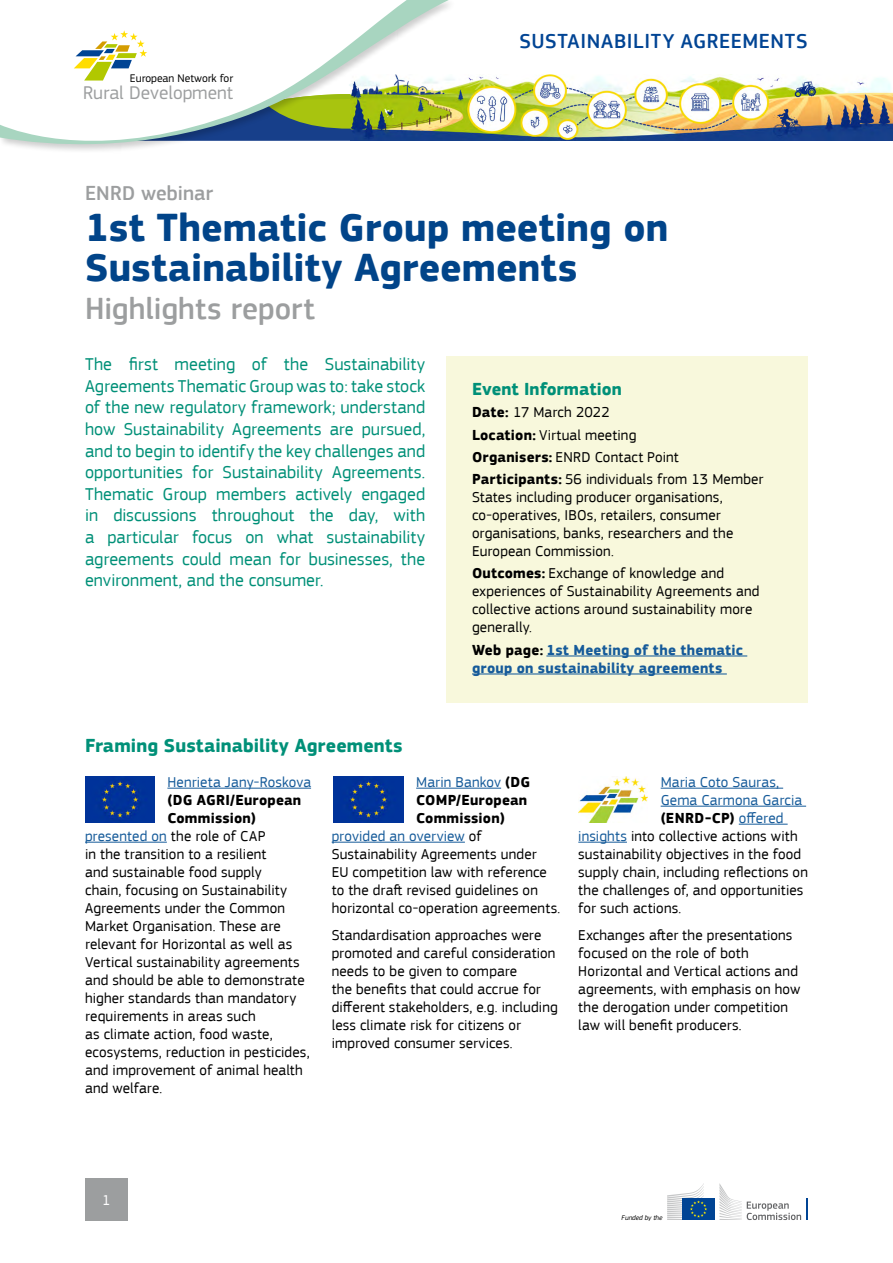
<style>
.page{position:relative;width:893px;height:1263px;background:#fff}
.page>*{position:absolute;margin:0;border:0;box-sizing:border-box;transform-origin:0 0}
.t1{font:700 40.5px/40.5px "EC Square Sans Pro";color:#014489}
.t2{font:500 31.5px "EC Square Sans Pro";color:#9c9e9f}
.t3{font:500 21px "EC Square Sans Pro";letter-spacing:.03em;color:#004494}
.t4{font:500 21px "EC Square Sans Pro";color:#9c9e9f}
.t5{font:700 19.5px "EC Square Sans Pro";letter-spacing:.005em;color:#009078}
.t6{font:19.2px "EC Square Sans Pro";color:#9c9e9f}
.t7{font:18px/21.6px "EC Square Sans Pro";color:#009078;text-align:justify}
.t8{font:700 18px "EC Square Sans Pro";color:#009078}
.t9{font:15px/18px "EC Square Sans Pro";letter-spacing:.01em;color:#000}
.t10{font:15px "EC Square Sans Pro";letter-spacing:.01em;color:#165b9a}
.t11{font:700 15px "EC Square Sans Pro";letter-spacing:.015em;color:#000}
.t12{font:700 15px/18px "EC Square Sans Pro";letter-spacing:.015em;color:#165b9a}
.t13{font:15px "EC Square Sans Pro";color:#fff}
.t14{font:11.55px "EC Square Sans Pro";color:#000}
.t15{font:italic 7.05px "EC Square Sans Pro";color:#000}
.s1{font-weight:700}
.s2{color:#000}
.s3{color:#165b9a}
.s4{font-weight:700;color:#000}
.s5{font-weight:400;color:#165b9a}
</style>
<div class="page">
<img style="left:458px;top:74px;width:435px;height:67px">
<hr style="left:167px;top:788px;width:144px;height:1px;background:#165b9a">
<hr style="left:85px;top:842px;width:82px;height:1px;background:#165b9a">
<hr style="left:416px;top:788px;width:85px;height:1px;background:#165b9a">
<hr style="left:332px;top:842px;width:133px;height:1px;background:#165b9a">
<hr style="left:661px;top:788px;width:122px;height:1px;background:#165b9a">
<hr style="left:661px;top:806px;width:145px;height:1px;background:#165b9a">
<hr style="left:739px;top:824px;width:49px;height:1px;background:#165b9a">
<hr style="left:578px;top:842px;width:49px;height:1px;background:#165b9a">
<div style="left:446px;top:356px;width:361px;height:346px;background:#f8f8dc"></div>
<hr style="left:546px;top:655px;width:201px;height:1px;background:#165b9a">
<hr style="left:472px;top:673px;width:255px;height:1px;background:#165b9a">
<img style="left:578px;top:776px;width:70px;height:46px">
<img style="left:334px;top:776px;width:69px;height:46px">
<img style="left:85px;top:776px;width:70px;height:46px">
<hr style="left:806px;top:1198px;width:2px;height:22px;background:#004494">
<svg style="left:719px;top:1183px;width:82px;height:37px"></svg>
<div style="left:682px;top:1198px;width:33px;height:22px;background:#004494"></div>
<svg style="left:667px;top:1183px;width:40px;height:37px"></svg>
<div style="left:0;top:0;width:458px;height:154px;background:#000;opacity:.2"></div>
<img style="left:407px;top:0;width:42px;height:146px">
<svg style="left:0;top:0;width:407px;height:154px"></svg>
<svg style="left:47px;top:30px;width:379px;height:111px"></svg>
<div style="left:85px;top:1178px;width:43px;height:42px;background:#9c9e9f"></div>
<p class="t14" style="left:130px;top:72px;width:105px">European Network for</p>
<p class="t6" style="left:83px;top:82px;width:151px">Rural Development</p>
<h3 class="t3" style="left:520px;top:28px;width:290px">SUSTAINABILITY AGREEMENTS</h3>
<h3 class="t4" style="left:85px;top:181px;width:130px">ENRD webinar</h3>
<h1 class="t1" style="left:85px;top:209px;width:585px">1st Thematic Group meeting on<br>Sustainability Agreements</h1>
<h2 class="t2" style="left:85px;top:290px;width:231px">Highlights report</h2>
<p class="t7" style="left:85px;top:353px;width:342px">The first meeting of the Sustainability Agreements Thematic Group was to: take stock of the new regulatory framework; understand how Sustainability Agreements are pursued, and to begin to identify the key challenges and opportunities for Sustainability Agreements.<br>Thematic Group members actively engaged in discussions throughout the day, with a particular focus on what sustainability agreements could mean for businesses, the environment, and the consumer.</p>
<p class="t8" style="left:472px;top:378px;width:151px">Event Information</p>
<p class="t9" style="left:472px;top:401px;width:293px;line-height:22.2px"><span class="s1">Date:</span> 17 March 2022<br><span class="s1">Location:</span> Virtual meeting<br><span class="s1">Organisers:</span> ENRD Contact Point<br><span class="s1">Participants:</span> 56 individuals from 13 Member</p>
<p class="t9" style="left:472px;top:488px;width:263px">States including producer organisations, co-operatives, IBOs, retailers, consumer organisations, banks, researchers and the European Commission.</p>
<p class="t9" style="left:472px;top:565px;width:289px"><span class="s1">Outcomes:</span> Exchange of knowledge and experiences of Sustainability Agreements and collective actions around sustainability more generally.</p>
<p class="t12" style="left:472px;top:641px;width:272px"><span class="s2">Web page:</span> 1st Meeting of the thematic group on sustainability agreements</p>
<h3 class="t5" style="left:85px;top:734px;width:319px">Framing Sustainability Agreements</h3>
<p class="t10" style="left:167px;top:773px;width:145px">Henrieta Jany-Roskova</p>
<p class="t11" style="left:167px;top:791px;width:135px">(DG AGRI/European</p>
<p class="t11" style="left:167px;top:809px;width:90px">Commission)</p>
<p class="t9" style="left:85px;top:827px;width:182px"><span class="s3">presented on</span> the role of CAP</p>
<p class="t9" style="left:85px;top:845px;width:183px">in the transition to a resilient</p>
<p class="t9" style="left:85px;top:863px;width:178px">and sustainable food supply</p>
<p class="t9" style="left:85px;top:881px;width:204px">chain, focusing on Sustainability</p>
<p class="t9" style="left:85px;top:899px;width:202px">Agreements under the Common</p>
<p class="t9" style="left:85px;top:917px;width:197px">Market Organisation. These are</p>
<p class="t9" style="left:85px;top:935px;width:209px">relevant for Horizontal as well as</p>
<p class="t9" style="left:85px;top:953px;width:216px">Vertical sustainability agreements</p>
<p class="t9" style="left:85px;top:971px;width:221px">and should be able to demonstrate</p>
<p class="t9" style="left:85px;top:989px;width:213px">higher standards than mandatory</p>
<p class="t9" style="left:85px;top:1007px;width:172px">requirements in areas such</p>
<p class="t9" style="left:85px;top:1025px;width:189px">as climate action, food waste,</p>
<p class="t9" style="left:85px;top:1043px;width:226px">ecosystems, reduction in pesticides,</p>
<p class="t9" style="left:85px;top:1061px;width:219px">and improvement of animal health</p>
<p class="t9" style="left:85px;top:1079px;width:79px">and welfare.</p>
<p class="t10" style="left:416px;top:773px;width:115px">Marin Bankov <span class="s4">(DG</span></p>
<p class="t11" style="left:416px;top:791px;width:113px">COMP/European</p>
<p class="t11" style="left:416px;top:809px;width:90px">Commission)</p>
<p class="t10" style="left:332px;top:827px;width:152px">provided an overview <span class="s2">of</span></p>
<p class="t9" style="left:332px;top:845px;width:206px">Sustainability Agreements under</p>
<p class="t9" style="left:332px;top:863px;width:217px">EU competition law with reference</p>
<p class="t9" style="left:332px;top:881px;width:208px">to the draft revised guidelines on</p>
<p class="t9" style="left:332px;top:899px;width:230px">horizontal co-operation agreements.</p>
<p class="t9" style="left:332px;top:926px;width:228px">Standardisation approaches were promoted and careful consideration needs to be given to compare<br>the benefits that could accrue for different stakeholders, e.g. including less climate risk for citizens or improved consumer services.</p>
<p class="t10" style="left:661px;top:773px;width:120px">Maria Coto Sauras,</p>
<p class="t10" style="left:661px;top:791px;width:143px">Gema Carmona Garcia</p>
<p class="t11" style="left:661px;top:809px;width:124px">(ENRD-CP) <span class="s5">offered</span></p>
<p class="t9" style="left:578px;top:827px;width:221px"><span class="s3">insights</span> into collective actions with</p>
<p class="t9" style="left:578px;top:845px;width:224px">sustainability objectives in the food</p>
<p class="t9" style="left:578px;top:863px;width:231px">supply chain, including reflections on</p>
<p class="t9" style="left:578px;top:881px;width:227px">the challenges of, and opportunities</p>
<p class="t9" style="left:578px;top:899px;width:104px">for such actions.</p>
<p class="t9" style="left:578px;top:926px;width:224px">Exchanges after the presentations focused on the role of both<br>Horizontal and Vertical actions and agreements, with emphasis on how the derogation under competition law will benefit producers.</p>
<p class="t13" style="left:102px;top:1191px;width:10px">1</p>
<p class="t15" style="left:621px;top:1213px;width:43px">Funded by the</p>
</div>
